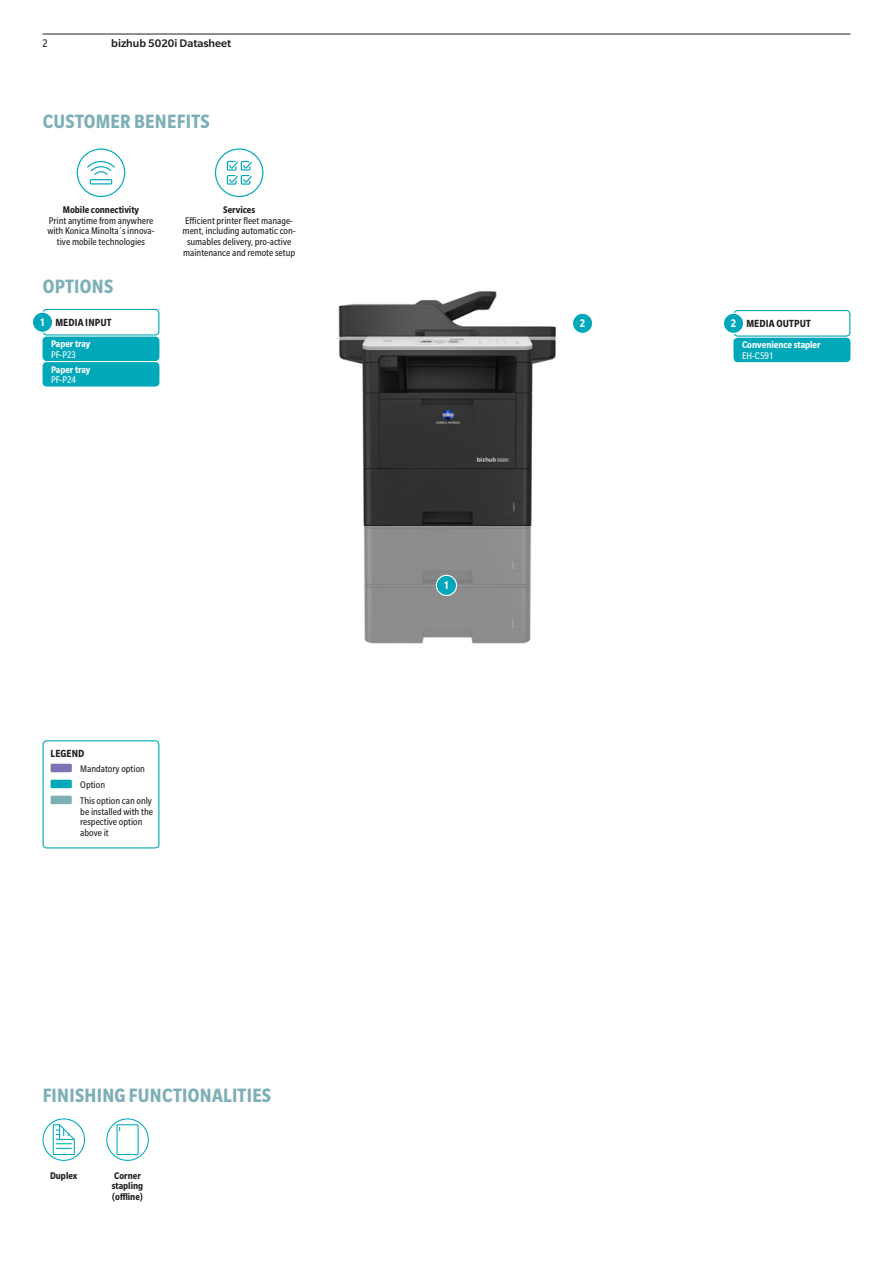
<style>
.page{position:relative;width:893px;height:1263px;background:#fff}
.page>*{position:absolute;margin:0;border:0;box-sizing:border-box;transform-origin:0 0}
.Data_Inside_SUBHEAD{font:700 condensed 21px "Slate Pro";letter-spacing:.015em;color:#7dafb7}
.t1{font:500 12px "Slate Pro";color:#231f20}
.Data_Options_BUBBLED{font:700 condensed 12px "Slate Pro";color:#fff}
.t2{font:condensed 12px "Slate Pro";color:#231f20}
.Data_Options_HEADER{font:700 condensed 11.25px "Slate Pro";letter-spacing:.015em;color:#231f20}
.Data_Inside_Text_cen{font:condensed 10.5px/10.6px "Slate Pro";color:#231f20;text-align:center}
.Data_Options_LEGEND{font:condensed 10.5px/10.6px "Slate Pro";color:#231f20}
.Data_Inside_Text_cen-2{font:700 condensed 10.5px/10.5px "Slate Pro";color:#231f20}
.Data_Options_TEXT_Co{font:700 condensed 10.5px/10.5px "Slate Pro";color:#fff}
.s1{font-weight:400}
</style>
<div class="page">
<hr style="left:43px;top:34px;width:807px;height:1px;background:#231f20">
<img style="left:363px;top:525px;width:169px;height:119px">
<div style="left:77px;top:148px;width:48px;height:49px;border:1px solid #00a8b9;border-radius:50%"></div>
<svg style="left:87px;top:161px;width:28px;height:23px"></svg>
<div style="left:215px;top:148px;width:48px;height:49px;border:1px solid #00a8b9;border-radius:50%"></div>
<svg style="left:226px;top:160px;width:26px;height:25px"></svg>
<div style="left:106px;top:1118px;width:43px;height:43px;border:1px solid #00a8b9;border-radius:50%"></div>
<div style="left:117px;top:1124px;width:22px;height:31px;border:1px solid #00a8b9"></div>
<div style="left:43px;top:1118px;width:42px;height:43px;border:1px solid #00a8b9;border-radius:50%"></div>
<svg style="left:52px;top:1123px;width:23px;height:32px"></svg>
<div style="left:43px;top:740px;width:116px;height:108px;border:1px solid #00a8b9;border-radius:4px"></div>
<div style="left:51px;top:764px;width:21px;height:8px;background:#7d72b4;border-radius:2px"></div>
<div style="left:51px;top:780px;width:21px;height:8px;background:#00a8b9;border-radius:2px"></div>
<div style="left:51px;top:796px;width:21px;height:8px;background:#7dafb7;border-radius:2px"></div>
<div style="left:43px;top:362px;width:116px;height:25px;background:#00a8b9;border-radius:4px"></div>
<div style="left:43px;top:309px;width:116px;height:26px;border:1px solid #00a8b9;border-radius:4px"></div>
<div style="left:32px;top:312px;width:21px;height:20px;background:#00a8b9;border-radius:50%"></div>
<div style="left:32px;top:312px;width:21px;height:21px;border:1px solid #fff;border-radius:50%"></div>
<div style="left:43px;top:337px;width:116px;height:24px;background:#00a8b9;border-radius:4px"></div>
<div style="left:733px;top:310px;width:117px;height:27px;border:1px solid #00a8b9;border-radius:4px"></div>
<div style="left:723px;top:313px;width:21px;height:20px;background:#00a8b9;border-radius:50%"></div>
<div style="left:723px;top:313px;width:21px;height:21px;border:1px solid #fff;border-radius:50%"></div>
<div style="left:733px;top:338px;width:117px;height:24px;background:#00a8b9;border-radius:4px"></div>
<img style="left:338px;top:291px;width:218px;height:234px">
<div style="left:572px;top:313px;width:21px;height:20px;background:#00a8b9;border-radius:50%"></div>
<div style="left:572px;top:313px;width:21px;height:21px;border:1px solid #fff;border-radius:50%"></div>
<div style="left:436px;top:575px;width:21px;height:20px;background:#00a8b9;border-radius:50%"></div>
<div style="left:436px;top:575px;width:21px;height:21px;border:1px solid #fff;border-radius:50%"></div>
<p class="t2" style="left:43px;top:37px;width:7px">2</p>
<p class="t1" style="left:111px;top:36px;width:122px">bizhub 5020i Datasheet</p>
<p class="Data_Inside_SUBHEAD" style="left:43px;top:110px;width:168px">CUSTOMER BENEFITS</p>
<p class="Data_Inside_Text_cen-2" style="left:63px;top:204px;width:78px">Mobile connectivity</p>
<p class="Data_Inside_Text_cen" style="left:47px;top:215px;width:109px">Print anytime from anywhere with Konica Minolta´s innova&shy;tive mobile technologies</p>
<p class="Data_Inside_SUBHEAD" style="left:43px;top:275px;width:72px">OPTIONS</p>
<p class="Data_Options_BUBBLED" style="left:40px;top:316px;width:7px">1</p>
<p class="Data_Options_HEADER" style="left:55px;top:316px;width:58px">MEDIA INPUT</p>
<p class="Data_Options_TEXT_Co" style="left:51px;top:338px;width:41px">Paper tray<br><span class="s1">PF-P23</span></p>
<p class="Data_Options_TEXT_Co" style="left:51px;top:364px;width:41px">Paper tray<br><span class="s1">PF-P24</span></p>
<p class="Data_Inside_Text_cen-2" style="left:223px;top:204px;width:34px">Services</p>
<p class="Data_Inside_Text_cen" style="left:183px;top:215px;width:115px">Efficient printer fleet manage&shy;ment, including automatic con&shy;sumables delivery, pro-active maintenance and remote setup</p>
<p class="Data_Options_HEADER" style="left:51px;top:748px;width:35px">LEGEND</p>
<p class="Data_Options_LEGEND" style="left:80px;top:763px;width:66px">Mandatory option</p>
<p class="Data_Options_LEGEND" style="left:80px;top:779px;width:26px">Option</p>
<p class="Data_Options_LEGEND" style="left:80px;top:795px;width:74px">This option can only be installed with the respective option above it</p>
<p class="Data_Inside_SUBHEAD" style="left:43px;top:1084px;width:230px">FINISHING FUNCTIONALITIES</p>
<p class="Data_Inside_Text_cen-2" style="left:50px;top:1170px;width:29px">Duplex</p>
<p class="Data_Inside_Text_cen-2" style="left:114px;top:1170px;width:28px">Corner</p>
<p class="Data_Inside_Text_cen-2" style="left:112px;top:1180px;width:33px">stapling (offline)</p>
<p class="Data_Options_BUBBLED" style="left:444px;top:579px;width:7px">1</p>
<p class="Data_Options_BUBBLED" style="left:580px;top:317px;width:7px">2</p>
<p class="Data_Options_BUBBLED" style="left:731px;top:317px;width:7px">2</p>
<p class="Data_Options_HEADER" style="left:746px;top:317px;width:66px">MEDIA OUTPUT</p>
<p class="Data_Options_TEXT_Co" style="left:742px;top:339px;width:80px">Convenience stapler<br><span class="s1">EH-C591</span></p>
</div>
